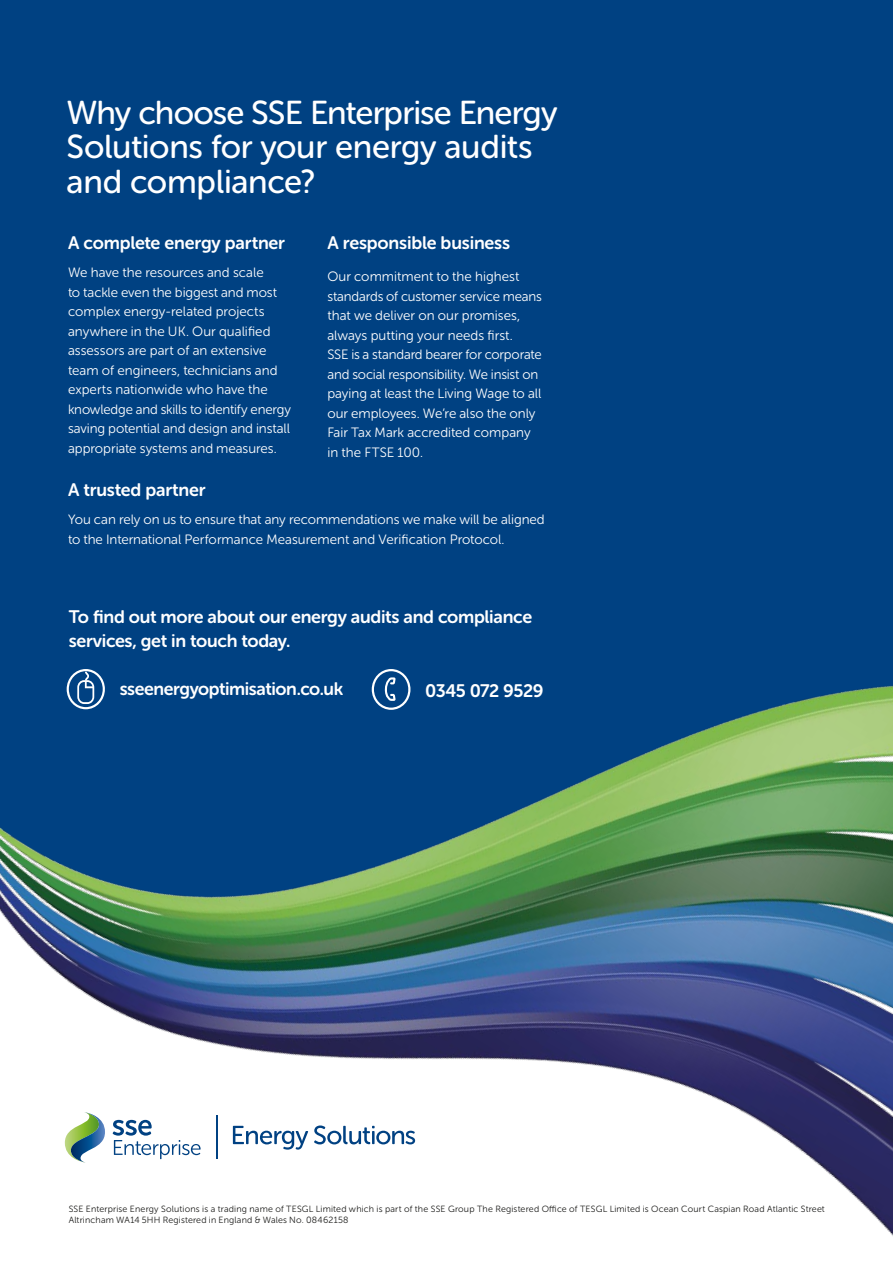
<style>
.page{position:relative;width:893px;height:1263px;background:#fff}
.page>*{position:absolute;margin:0;border:0;box-sizing:border-box;transform-origin:0 0}
.t1{font:33px/34.5px "Museo Sans Rounded 500";letter-spacing:-.02em;color:#fff}
.t2{font:18px/24px "Museo Sans Rounded 700";letter-spacing:-.015em;color:#fff}
.t3{font:13.5px/19.5px "Museo Sans Rounded 300";letter-spacing:-.005em;color:#fff}
.t4{font:9px/10.5px "Museo Sans Rounded 300";letter-spacing:.02em;color:#1d1d1b}
</style>
<div class="page">
<div style="left:0;top:0;width:893px;height:669px;background:#004182"></div>
<img style="left:0;top:669px;width:893px;height:567px">
<div style="left:67px;top:669px;width:38px;height:40px;border:2px solid #fff;border-radius:50%"></div>
<svg style="left:77px;top:672px;width:17px;height:32px"></svg>
<div style="left:372px;top:669px;width:38px;height:41px;border:2px solid #fff;border-radius:50%"></div>
<svg style="left:385px;top:677px;width:11px;height:24px"></svg>
<svg style="left:65px;top:1112px;width:40px;height:50px"></svg>
<svg style="left:113px;top:1120px;width:88px;height:39px"></svg>
<hr style="left:216px;top:1115px;width:1px;height:44px;background:#004182">
<svg style="left:233px;top:1126px;width:75px;height:23px"></svg>
<svg style="left:314px;top:1125px;width:101px;height:19px"></svg>
<h1 class="t1" style="left:67px;top:96px;width:492px">Why choose SSE Enterprise Energy<br>Solutions for your energy audits and compliance?</h1>
<h2 class="t2" style="left:68px;top:231px;width:219px">A complete energy partner</h2>
<p class="t3" style="left:68px;top:263px;width:224px">We have the resources and scale<br>to tackle even the biggest and most complex energy-related projects anywhere in the UK. Our qualified assessors are part of an extensive team of engineers, technicians and experts nationwide who have the knowledge and skills to identify energy saving potential and design and install appropriate systems and measures.</p>
<h2 class="t2" style="left:327px;top:231px;width:184px">A responsible business</h2>
<p class="t3" style="left:327px;top:267px;width:216px">Our commitment to the highest standards of customer service means that we deliver on our promises, always putting your needs first.<br>SSE is a standard bearer for corporate and social responsibility. We insist on paying at least the Living Wage to all our employees. We’re also the only<br>Fair Tax Mark accredited company in the FTSE 100.</p>
<h2 class="t2" style="left:68px;top:478px;width:139px">A trusted partner</h2>
<p class="t3" style="left:68px;top:510px;width:478px">You can rely on us to ensure that any recommendations we make will be aligned to the International Performance Measurement and Verification Protocol.</p>
<h2 class="t2" style="left:69px;top:605px;width:465px">To find out more about our energy audits and compliance services, get in touch today.</h2>
<h2 class="t2" style="left:120px;top:677px;width:225px">sseenergyoptimisation.co.uk</h2>
<h2 class="t2" style="left:425px;top:678px;width:120px">0345 072 9529</h2>
<p class="t4" style="left:69px;top:1204px;width:758px">SSE Enterprise Energy Solutions is a trading name of TESGL Limited which is part of the SSE Group The Registered Office of TESGL Limited is Ocean Court Caspian Road Atlantic Street<br>Altrincham WA14 5HH Registered in England &amp; Wales No. 08462158</p>
</div>
